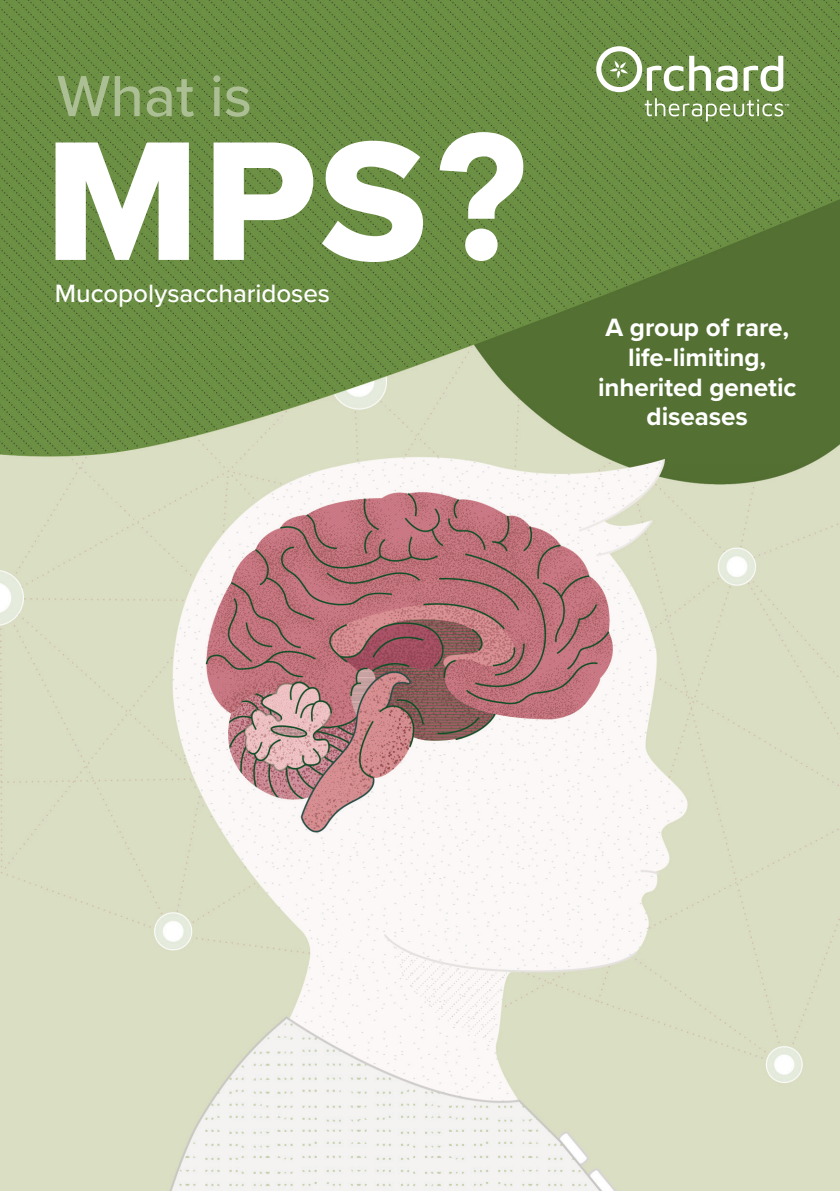
<style>
.page{position:relative;width:840px;height:1191px;background:#fff}
.page>*{position:absolute;margin:0;border:0;box-sizing:border-box;transform-origin:0 0}
.t1{font:176px "Proxima Nova Extrabld";color:#fff}
.t2{font:500 60px "Proxima Nova";color:#acbe94}
.t3{font:700 26px/29.6px "Proxima Nova";letter-spacing:-.005em;color:#fff;text-align:center}
.t4{font:500 26px "Proxima Nova";color:#fff}
.s1{font-family:"Avenir";font-weight:900}
</style>
<div class="page">
<img style="left:0;top:0;width:839px;height:1191px">
<svg style="left:743px;top:56px;width:39px;height:35px"></svg>
<svg style="left:596px;top:46px;width:141px;height:46px"></svg>
<svg style="left:644px;top:98px;width:144px;height:23px"></svg>
<h2 class="t2" style="left:57px;top:51px;width:197px">What is</h2>
<h1 class="t1" style="left:45px;top:70px;width:484px">MPS<span class="s1">?</span></h1>
<p class="t4" style="left:55px;top:274px;width:276px">Mucopolysaccharidoses</p>
<p class="t3" style="left:597px;top:312px;width:200px">A group of rare, life-limiting, inherited genetic diseases</p>
</div>
